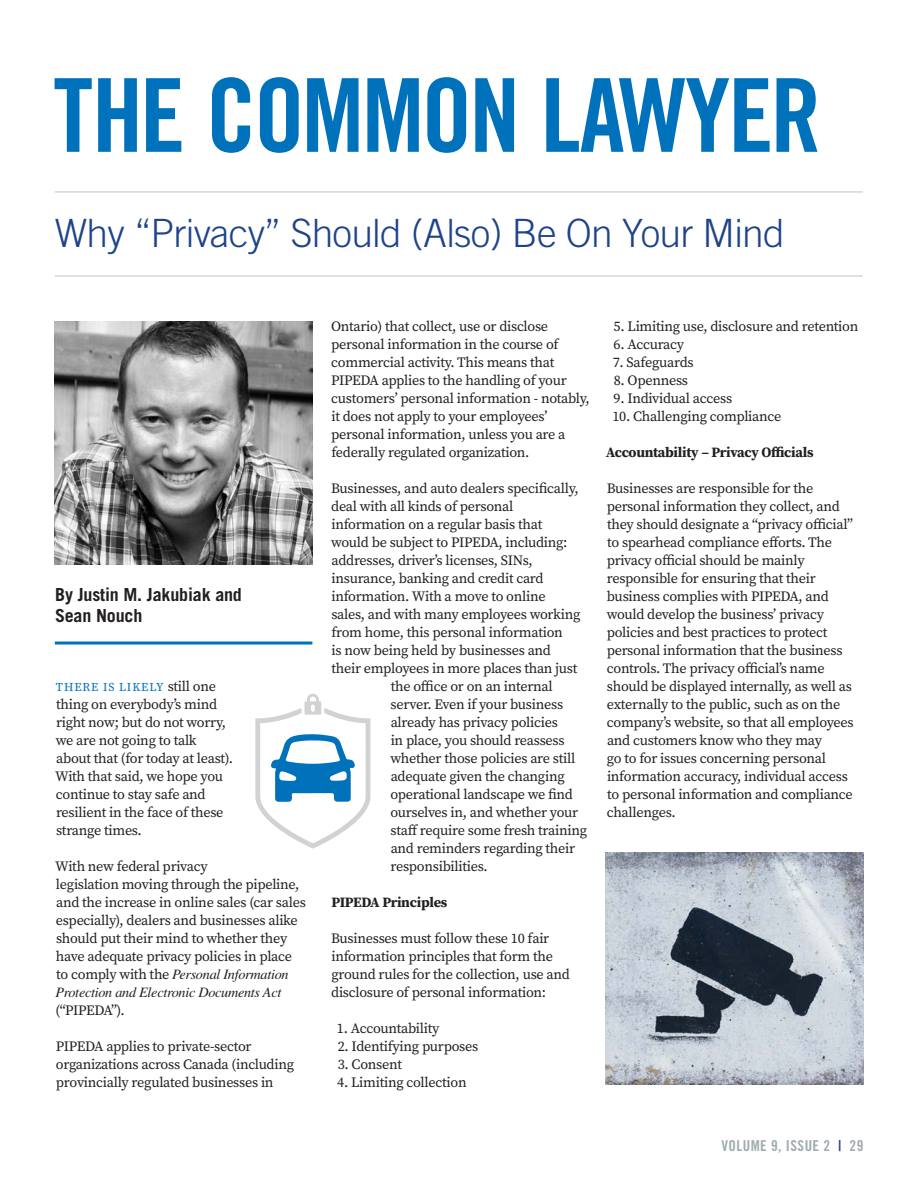
<style>
.page{position:relative;width:918px;height:1188px;background:#fff}
.page>*{position:absolute;margin:0;border:0;box-sizing:border-box;transform-origin:0 0}
.Large_Header{font:102px "Trade Gothic LT Std Bd Cn 20";letter-spacing:-.03em;color:#0072bc}
.t1{font:300 39px "Trade Gothic LT Std";letter-spacing:-.02em;color:#1d4389}
.t2{font:700 18px "Trade Gothic LT Std";letter-spacing:-.01em;color:#231f20}
.t3{font:15px "Trade Gothic LT Std Bd Cn 20";letter-spacing:.03em;color:#a0acb1}
.t4{font:14.25px/18px "Source Serif Pro";letter-spacing:-.02em;color:#231f20}
.t5{font:700 14.25px "Source Serif Pro";letter-spacing:-.02em;color:#231f20}
.t6{font:12px "Source Serif Pro";letter-spacing:.075em;color:#0072bc}
.s1{font-size:14.25px;color:#231f20}
.s2{font-family:"Times LT Std";font-style:italic}
.s3{color:#1d4389}
</style>
<div class="page">
<img style="left:55px;top:321px;width:257px;height:243px">
<hr style="left:55px;top:275px;width:808px;height:2px;background:#d4d7da">
<hr style="left:55px;top:191px;width:808px;height:2px;background:#d4d7da">
<hr style="left:55px;top:642px;width:257px;height:3px;background:#0072bc">
<img style="left:605px;top:853px;width:259px;height:231px">
<svg style="left:255px;top:694px;width:115px;height:155px"></svg>
<p class="Large_Header" style="left:53px;top:53px;width:770px">THE COMMON LAWYER</p>
<p class="t1" style="left:55px;top:210px;width:731px">Why “Privacy” Should (Also) Be On Your Mind</p>
<p class="t2" style="left:55px;top:583px;width:188px">By Justin M. Jakubiak and</p>
<p class="t2" style="left:55px;top:604px;width:89px">Sean Nouch</p>
<p class="t6" style="left:56px;top:679px;width:162px">THERE IS LIKELY <span class="s1">still one</span></p>
<p class="t4" style="left:55px;top:695px;width:180px">thing on everybody’s mind right now; but do not worry, we are not going to talk about that (for today at least).<br>With that said, we hope you continue to stay safe and resilient in the face of these strange times.</p>
<p class="t4" style="left:55px;top:857px;width:252px">With new federal privacy<br>legislation moving through the pipeline, and the increase in online sales (car sales especially), dealers and businesses alike should put their mind to whether they have adequate privacy policies in place to comply with the <span class="s2">Personal Information Protection and Electronic Documents Act </span>(“PIPEDA”).</p>
<p class="t4" style="left:56px;top:1037px;width:240px">PIPEDA applies to private-sector organizations across Canada (including provincially regulated businesses in</p>
<p class="t4" style="left:331px;top:317px;width:260px">Ontario) that collect, use or disclose personal information in the course of commercial activity. This means that PIPEDA applies to the handling of your customers’ personal information - notably, it does not apply to your employees’ personal information, unless you are a federally regulated organization.</p>
<p class="t4" style="left:331px;top:479px;width:249px">Businesses, and auto dealers specifically,</p>
<p class="t4" style="left:331px;top:497px;width:184px">deal with all kinds of personal</p>
<p class="t4" style="left:331px;top:515px;width:212px">information on a regular basis that</p>
<p class="t4" style="left:331px;top:533px;width:238px">would be subject to PIPEDA, including:</p>
<p class="t4" style="left:331px;top:551px;width:203px">addresses, driver’s licenses, SINs,</p>
<p class="t4" style="left:331px;top:569px;width:214px">insurance, banking and credit card</p>
<p class="t4" style="left:331px;top:587px;width:216px">information. With a move to online</p>
<p class="t4" style="left:331px;top:605px;width:251px">sales, and with many employees working</p>
<p class="t4" style="left:331px;top:623px;width:233px">from home, this personal information</p>
<p class="t4" style="left:331px;top:641px;width:221px">is now being held by businesses and</p>
<p class="t4" style="left:332px;top:659px;width:247px">their employees in more places than just</p>
<p class="t4" style="left:391px;top:677px;width:164px">the office or on an internal</p>
<p class="t4" style="left:391px;top:695px;width:174px">server. Even if your business</p>
<p class="t4" style="left:391px;top:713px;width:169px">already has privacy policies</p>
<p class="t4" style="left:391px;top:731px;width:175px">in place, you should reassess</p>
<p class="t4" style="left:390px;top:749px;width:186px">whether those policies are still</p>
<p class="t4" style="left:391px;top:767px;width:176px">adequate given the changing</p>
<p class="t4" style="left:390px;top:785px;width:184px">operational landscape we find</p>
<p class="t4" style="left:390px;top:803px;width:189px">ourselves in, and whether your</p>
<p class="t4" style="left:391px;top:821px;width:198px">staff require some fresh training</p>
<p class="t4" style="left:391px;top:839px;width:186px">and reminders regarding their</p>
<p class="t4" style="left:391px;top:857px;width:99px">responsibilities.</p>
<p class="t5" style="left:331px;top:892px;width:117px">PIPEDA Principles</p>
<p class="t4" style="left:331px;top:929px;width:240px">Businesses must follow these 10 fair information principles that form the ground rules for the collection, use and disclosure of personal information:</p>
<p class="t4" style="left:337px;top:1019px;width:104px">1. Accountability</p>
<p class="t4" style="left:338px;top:1037px;width:142px">2. Identifying purposes</p>
<p class="t4" style="left:338px;top:1055px;width:66px">3. Consent</p>
<p class="t4" style="left:337px;top:1073px;width:131px">4. Limiting collection</p>
<p class="t4" style="left:614px;top:317px;width:246px">5. Limiting use, disclosure and retention</p>
<p class="t4" style="left:614px;top:335px;width:72px">6. Accuracy</p>
<p class="t4" style="left:613px;top:353px;width:82px">7. Safeguards</p>
<p class="t4" style="left:614px;top:371px;width:76px">8. Openness</p>
<p class="t4" style="left:614px;top:389px;width:120px">9. Individual access</p>
<p class="t4" style="left:612px;top:407px;width:170px">10. Challenging compliance</p>
<p class="t5" style="left:606px;top:442px;width:209px">Accountability – Privacy Officials</p>
<p class="t4" style="left:607px;top:479px;width:249px">Businesses are responsible for the personal information they collect, and they should designate a “privacy official” to spearhead compliance efforts. The privacy official should be mainly responsible for ensuring that their business complies with PIPEDA, and would develop the business’ privacy policies and best practices to protect personal information that the business controls. The privacy official’s name should be displayed internally, as well as externally to the public, such as on the company’s website, so that all employees and customers know who they may<br>go to for issues concerning personal information accuracy, individual access to personal information and compliance challenges.</p>
<p class="t3" style="left:721px;top:1136px;width:143px">VOLUME 9, ISSUE 2 <span class="s3">|</span> 29</p>
</div>
